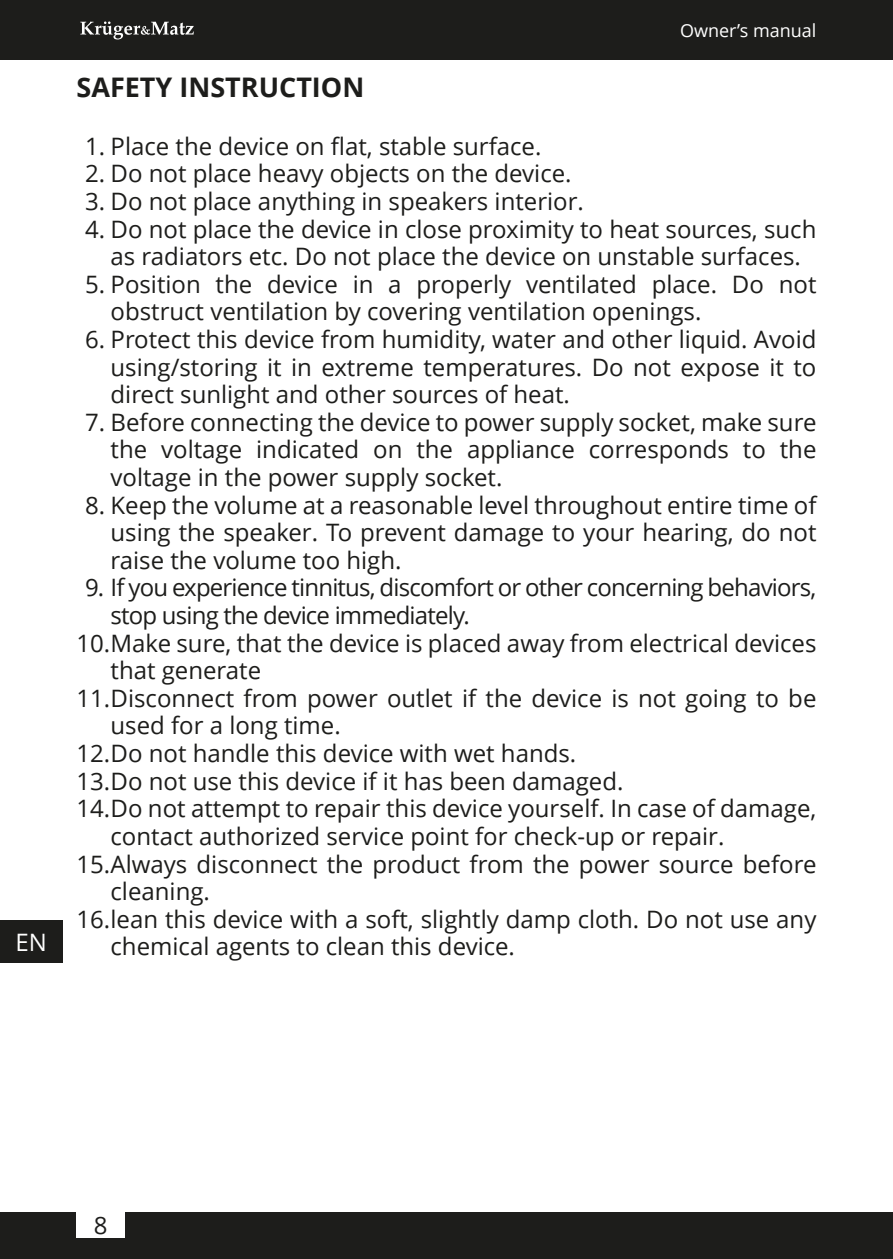
<style>
.page{position:relative;width:893px;height:1259px;background:#fff}
.page>*{position:absolute;margin:0;border:0;box-sizing:border-box;transform-origin:0 0}
.t1{font:700 27px "Open Sans";color:#1d1d1b}
.t2{font:24px/27.6px "Open Sans";color:#1d1d1b;text-align:justify}
.t3{font:24px "Open Sans";letter-spacing:-.035em;color:#1d1d1b}
.t4{font:24px "Open Sans";color:#fff}
.t5{font:18px "Open Sans";color:#fff}
</style>
<div class="page">
<div style="left:0;top:1212px;width:893px;height:47px;background:#1d1d1b"></div>
<div style="left:0;top:0;width:893px;height:60px;background:#1d1d1b"></div>
<svg style="left:80px;top:21px;width:114px;height:18px"></svg>
<div style="left:77px;top:1212px;width:48px;height:25px;background:#fff"></div>
<div style="left:0;top:920px;width:63px;height:43px;background:#1d1d1b"></div>
<p class="t4" style="left:15px;top:932px;width:33px">EN</p>
<p class="t5" style="left:680px;top:23px;width:138px">Owner’s manual</p>
<p class="t1" style="left:77px;top:76px;width:289px">SAFETY INSTRUCTION</p>
<p class="t2" style="left:85px;top:135px;width:458px">1. Place the device on flat, stable surface.</p>
<p class="t2" style="left:85px;top:162px;width:488px">2. Do not place heavy objects on the device.</p>
<p class="t2" style="left:85px;top:190px;width:500px">3. Do not place anything in speakers interior.</p>
<p class="t2" style="left:85px;top:217px;width:733px;text-align:center">4. Do not place the device in close proximity to heat sources, such as radiators etc. Do not place the device on unstable surfaces.</p>
<p class="t2" style="left:111px;top:273px;width:707px;text-indent:-26px">5. Position the device in a properly ventilated place. Do not obstruct ventilation by covering ventilation openings.</p>
<p class="t2" style="left:111px;top:328px;width:707px;text-indent:-26px">6. Protect this device from humidity, water and other liquid. Avoid using/storing it in extreme temperatures. Do not expose it to direct sunlight and other sources of heat.</p>
<p class="t2" style="left:111px;top:411px;width:707px;text-indent:-26px">7. Before connecting the device to power supply socket, make sure the voltage indicated on the appliance corresponds to the voltage in the power supply socket.</p>
<p class="t2" style="left:111px;top:493px;width:707px;text-indent:-26px">8. Keep the volume at a reasonable level throughout entire time of using the speaker. To prevent damage to your hearing, do not raise the volume too high.</p>
<p class="t3" style="left:85px;top:578px;width:733px">9. If you experience tinnitus, discomfort or other concerning behaviors,</p>
<p class="t3" style="left:111px;top:605px;width:361px">stop using the device immediately.</p>
<p class="t2" style="left:77px;top:631px;width:741px">10.Make sure, that the device is placed away from electrical devices</p>
<p class="t2" style="left:111px;top:659px;width:152px">that generate</p>
<p class="t2" style="left:77px;top:687px;width:741px">11.Disconnect from power outlet if the device is not going to be</p>
<p class="t2" style="left:111px;top:714px;width:232px">used for a long time.</p>
<p class="t2" style="left:77px;top:742px;width:501px">12.Do not handle this device with wet hands.</p>
<p class="t2" style="left:77px;top:769px;width:548px">13.Do not use this device if it has been damaged.</p>
<p class="t2" style="left:77px;top:797px;width:741px">14.Do not attempt to repair this device yourself. In case of damage,</p>
<p class="t2" style="left:111px;top:825px;width:615px">contact authorized service point for check-up or repair.</p>
<p class="t2" style="left:77px;top:852px;width:741px">15.Always disconnect the product from the power source before</p>
<p class="t2" style="left:111px;top:880px;width:101px">cleaning.</p>
<p class="t2" style="left:77px;top:907px;width:741px">16.lean this device with a soft, slightly damp cloth. Do not use any</p>
<p class="t2" style="left:111px;top:935px;width:406px">chemical agents to clean this device.</p>
<p class="t2" style="left:94px;top:1214px;width:15px">8</p>
</div>
